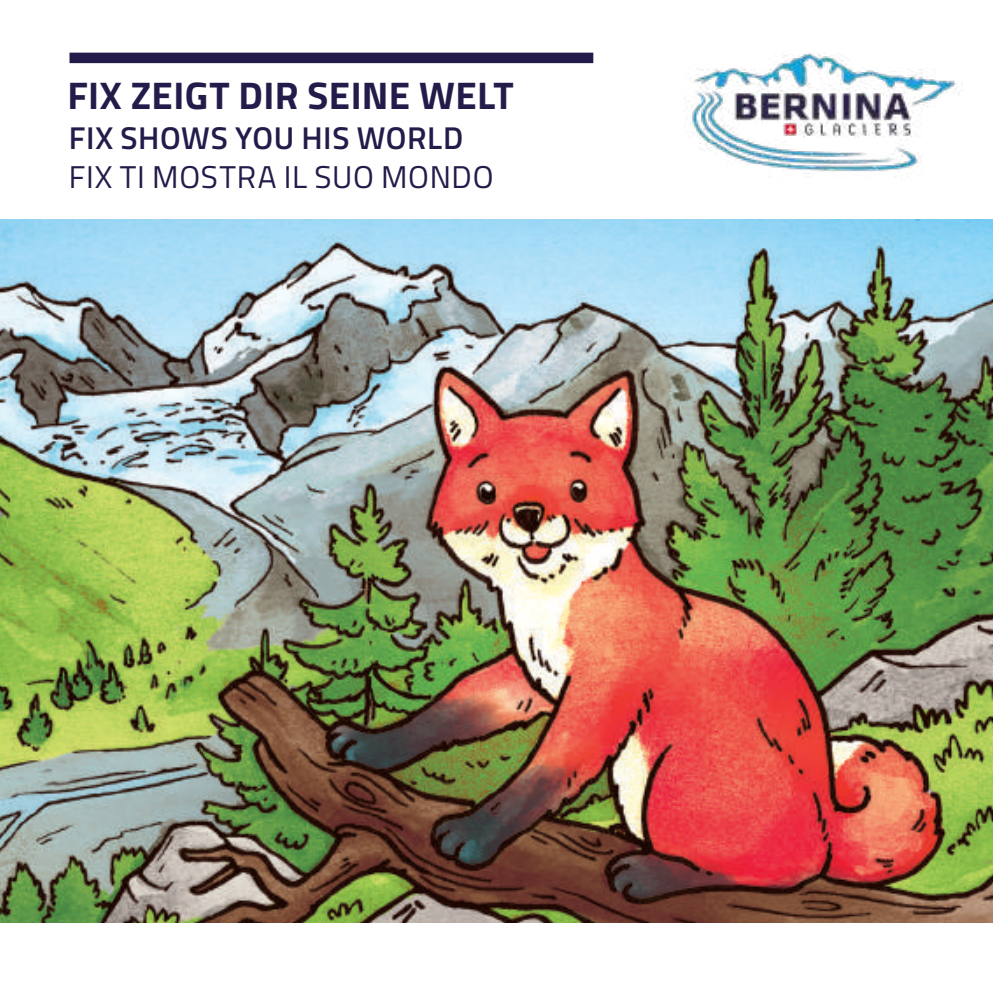
<style>
.page{position:relative;width:993px;height:993px;background:#fff}
.page>*{position:absolute;margin:0;border:0;box-sizing:border-box;transform-origin:0 0}
.t1{font:700 38.5px "Titillium Web";letter-spacing:.01em;color:#231b49}
.t2{font:31.5px "Titillium Web";letter-spacing:.025em;color:#231b49}
.t3{font:600 31.5px "Titillium Web";letter-spacing:.02em;color:#231b49}
</style>
<div class="page">
<img style="left:0;top:219px;width:992px;height:704px">
<div style="left:69px;top:53px;width:524px;height:10px;background:#231b49"></div>
<img style="left:684px;top:53px;width:275px;height:124px">
<p class="t1" style="left:67px;top:66px;width:448px">FIX ZEIGT DIR SEINE WELT</p>
<p class="t3" style="left:69px;top:115px;width:396px">FIX SHOWS YOU HIS WORLD</p>
<p class="t2" style="left:69px;top:154px;width:426px">FIX TI MOSTRA IL SUO MONDO</p>
</div>
